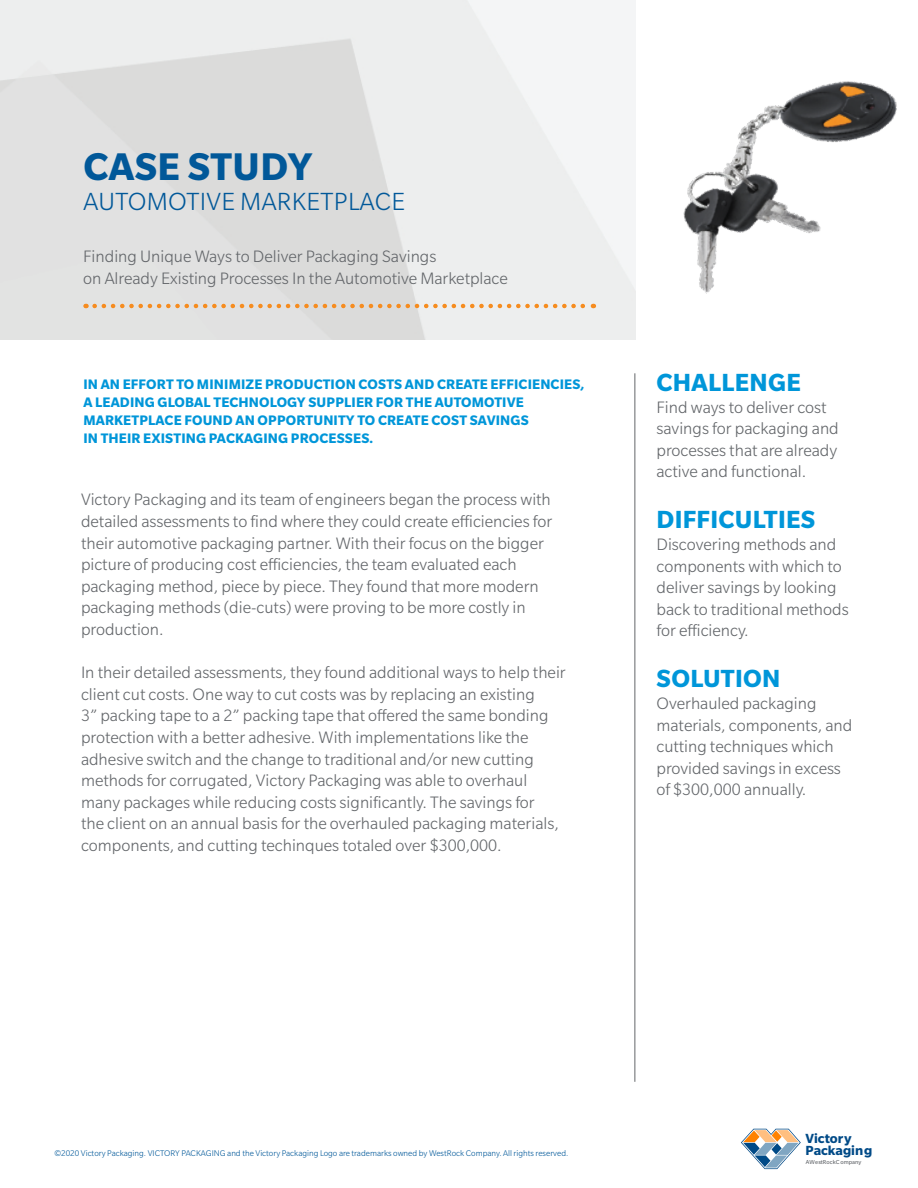
<style>
.page{position:relative;width:918px;height:1188px;background:#fff}
.page>*{position:absolute;margin:0;border:0;box-sizing:border-box;transform-origin:0 0}
.t1{font:700 42px "Slate Pro";letter-spacing:.01em;color:#015899}
._1__header_12pt{font:700 27px "Slate Pro";letter-spacing:.01em;color:#0096d9}
.t2{font:300 27px "Slate Pro";letter-spacing:.01em;color:#015899}
.body_copy_12pt{font:300 18px/21.6px "Slate Pro";color:#63666a}
._1__header_10pt{font:700 15px/18px "Slate Pro";letter-spacing:.01em;color:#0096d9}
.t3{font:700 14.4px/11.4px "Slate Pro";color:#004a87}
.t4{font:300 9px "Slate Pro";color:#015899}
.t5{font:6.3px "Slate Pro";color:#63666b}
</style>
<div class="page">
<img style="left:0;top:0;width:635px;height:339px">
<svg style="left:95px;top:304px;width:499px;height:4px"></svg>
<hr style="left:634px;top:373px;width:1px;height:709px;background:#63666a">
<svg style="left:741px;top:1129px;width:60px;height:40px"></svg>
<img style="left:600px;top:31px;width:297px;height:297px">
<p class="t1" style="left:83px;top:144px;width:230px">CASE STUDY</p>
<p class="t2" style="left:83px;top:188px;width:323px">AUTOMOTIVE MARKETPLACE</p>
<p class="body_copy_12pt" style="left:83px;top:245px;width:426px">Finding Unique Ways to Deliver Packaging Savings<br>on Already Existing Processes In the Automotive Marketplace</p>
<p class="_1__header_10pt" style="left:83px;top:375px;width:503px">IN AN EFFORT TO MINIMIZE PRODUCTION COSTS AND CREATE EFFICIENCIES, A LEADING GLOBAL TECHNOLOGY SUPPLIER FOR THE AUTOMOTIVE MARKETPLACE FOUND AN OPPORTUNITY TO CREATE COST SAVINGS<br>IN THEIR EXISTING PACKAGING PROCESSES.</p>
<p class="body_copy_12pt" style="left:81px;top:489px;width:473px">Victory Packaging and its team of engineers began the process with detailed assessments to find where they could create efficiencies for their automotive packaging partner. With their focus on the bigger picture of producing cost efficiencies, the team evaluated each packaging method, piece by piece. They found that more modern packaging methods (die-cuts) were proving to be more costly in production.</p>
<p class="body_copy_12pt" style="left:81px;top:662px;width:486px">In their detailed assessments, they found additional ways to help their client cut costs. One way to cut costs was by replacing an existing<br>3” packing tape to a 2” packing tape that offered the same bonding protection with a better adhesive. With implementations like the adhesive switch and the change to traditional and/or new cutting methods for corrugated, Victory Packaging was able to overhaul many packages while reducing costs significantly. The savings for<br>the client on an annual basis for the overhauled packaging materials, components, and cutting techinques totaled over $300,000.</p>
<p class="_1__header_12pt" style="left:657px;top:367px;width:146px">CHALLENGE</p>
<p class="body_copy_12pt" style="left:657px;top:396px;width:172px">Find ways to deliver cost</p>
<p class="body_copy_12pt" style="left:657px;top:418px;width:184px">savings for packaging and</p>
<p class="body_copy_12pt" style="left:657px;top:439px;width:182px">processes that are already</p>
<p class="body_copy_12pt" style="left:657px;top:461px;width:151px">active and functional.</p>
<p class="_1__header_12pt" style="left:657px;top:505px;width:160px">DIFFICULTIES</p>
<p class="body_copy_12pt" style="left:657px;top:533px;width:181px">Discovering methods and</p>
<p class="body_copy_12pt" style="left:657px;top:555px;width:187px">components with which to</p>
<p class="body_copy_12pt" style="left:657px;top:577px;width:181px">deliver savings by looking</p>
<p class="body_copy_12pt" style="left:657px;top:598px;width:194px">back to traditional methods</p>
<p class="body_copy_12pt" style="left:657px;top:620px;width:94px">for efficiency.</p>
<p class="_1__header_12pt" style="left:657px;top:664px;width:125px">SOLUTION</p>
<p class="body_copy_12pt" style="left:657px;top:692px;width:162px">Overhauled packaging</p>
<p class="body_copy_12pt" style="left:657px;top:714px;width:197px">materials, components, and</p>
<p class="body_copy_12pt" style="left:657px;top:736px;width:179px">cutting techniques which</p>
<p class="body_copy_12pt" style="left:657px;top:757px;width:186px">provided savings in excess</p>
<p class="body_copy_12pt" style="left:657px;top:779px;width:151px">of $300,000 annually.</p>
<p class="t4" style="left:55px;top:1149px;width:515px">©2020 Victory Packaging. VICTORY PACKAGING and the Victory Packaging Logo are trademarks owned by WestRock Company. All rights reserved.</p>
<p class="t3" style="left:806px;top:1133px;width:68px">Victory<br>Packaging</p>
<p class="t5" style="left:806px;top:1159px;width:57px">AWestRockCompany</p>
</div>
